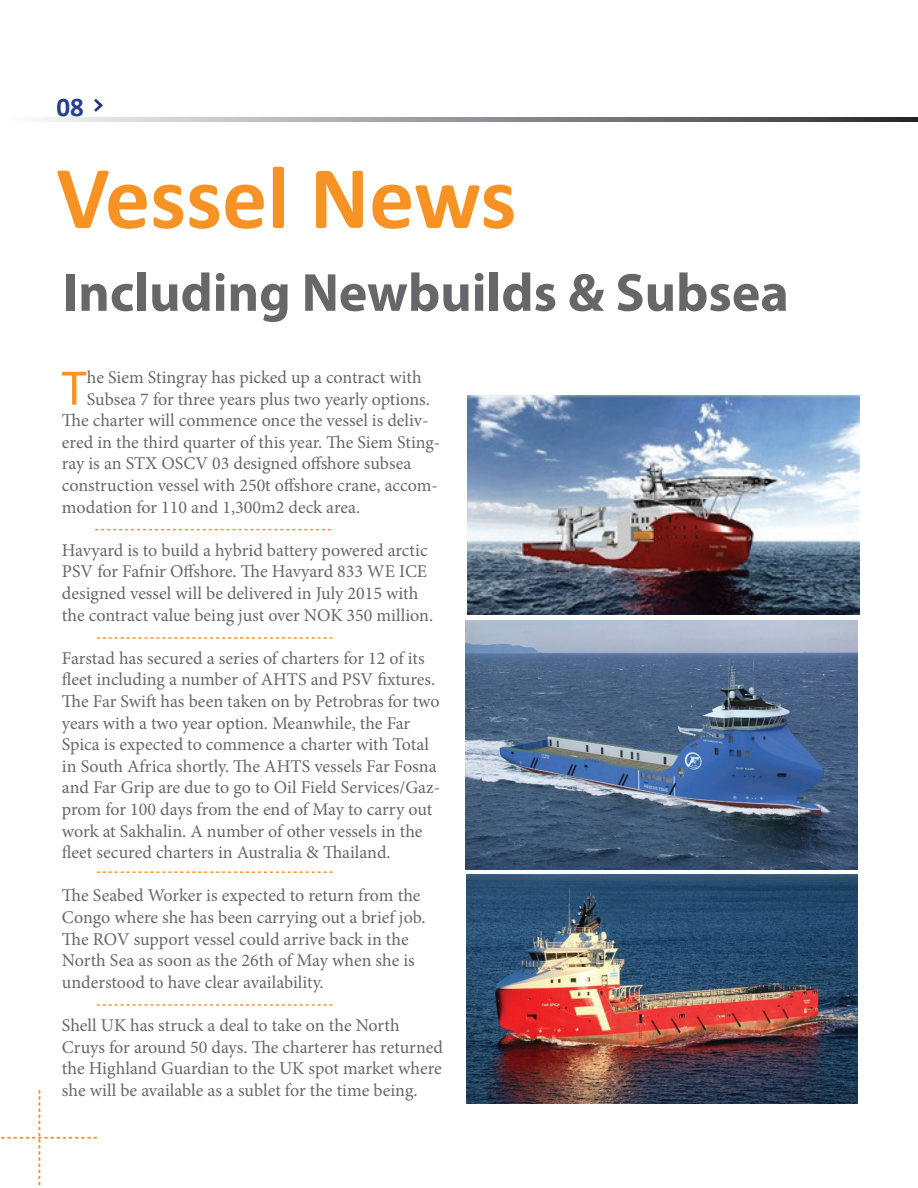
<style>
.page{position:relative;width:918px;height:1188px;background:#fff}
.page>*{position:absolute;margin:0;border:0;box-sizing:border-box;transform-origin:0 0}
.t1{font:700 90px "Calibri";color:#f79324}
.t2{font:700 54px "Myriad Pro";color:#67676a}
.t3{font:52.05px "Calibri";color:#f79324}
.t4{font:700 27px "Calibri";color:#253f8e}
.t5{font:18px/21.6px "Minion Pro";color:#67676a}
</style>
<div class="page">
<img style="left:467px;top:874px;width:390px;height:229px">
<img style="left:466px;top:621px;width:391px;height:249px">
<img style="left:467px;top:396px;width:393px;height:218px">
<svg style="left:1px;top:1090px;width:96px;height:95px"></svg>
<svg style="left:39px;top:117px;width:879px;height:4px;background:#8f9093"></svg>
<svg style="left:94px;top:99px;width:9px;height:13px"></svg>
<svg style="left:97px;top:637px;width:236px;height:2px"></svg>
<svg style="left:97px;top:871px;width:236px;height:2px"></svg>
<svg style="left:97px;top:1004px;width:236px;height:2px"></svg>
<svg style="left:95px;top:529px;width:236px;height:1px"></svg>
<h3 class="t4" style="left:57px;top:90px;width:29px">08</h3>
<h1 class="t1" style="left:56px;top:140px;width:462px">Vessel News</h1>
<h2 class="t2" style="left:63px;top:257px;width:728px">Including Newbuilds &amp; Subsea</h2>
<h3 class="t3" style="left:62px;top:354px;width:27px">T</h3>
<p class="t5" style="left:87px;top:367px;width:336px">he Siem Stingray has picked up a contract with</p>
<p class="t5" style="left:87px;top:388px;width:344px">Subsea 7 for three years plus two yearly options.</p>
<p class="t5" style="left:62px;top:410px;width:368px">The charter will commence once the vessel is deliv-</p>
<p class="t5" style="left:62px;top:431px;width:380px">ered in the third quarter of this year. The Siem Sting-</p>
<p class="t5" style="left:62px;top:453px;width:351px">ray is an STX OSCV 03 designed offshore subsea</p>
<p class="t5" style="left:62px;top:475px;width:377px">construction vessel with 250t offshore crane, accom-</p>
<p class="t5" style="left:62px;top:496px;width:300px">modation for 110 and 1,300m2 deck area.</p>
<p class="t5" style="left:62px;top:539px;width:373px">Havyard is to build a hybrid battery powered arctic PSV for Fafnir Offshore. The Havyard 833 WE ICE designed vessel will be delivered in July 2015 with the contract value being just over NOK 350 million.</p>
<p class="t5" style="left:62px;top:647px;width:380px">Farstad has secured a series of charters for 12 of its fleet including a number of AHTS and PSV fixtures.<br>The Far Swift has been taken on by Petrobras for two years with a two year option. Meanwhile, the Far Spica is expected to commence a charter with Total in South Africa shortly. The AHTS vessels Far Fosna and Far Grip are due to go to Oil Field Services/Gaz&shy;prom for 100 days from the end of May to carry out work at Sakhalin. A number of other vessels in the fleet secured charters in Australia &amp; Thailand.</p>
<p class="t5" style="left:62px;top:885px;width:365px">The Seabed Worker is expected to return from the Congo where she has been carrying out a brief job.<br>The ROV support vessel could arrive back in the North Sea as soon as the 26th of May when she is understood to have clear availability.</p>
<p class="t5" style="left:62px;top:1015px;width:383px">Shell UK has struck a deal to take on the North Cruys for around 50 days. The charterer has returned the Highland Guardian to the UK spot market where she will be available as a sublet for the time being.</p>
</div>
